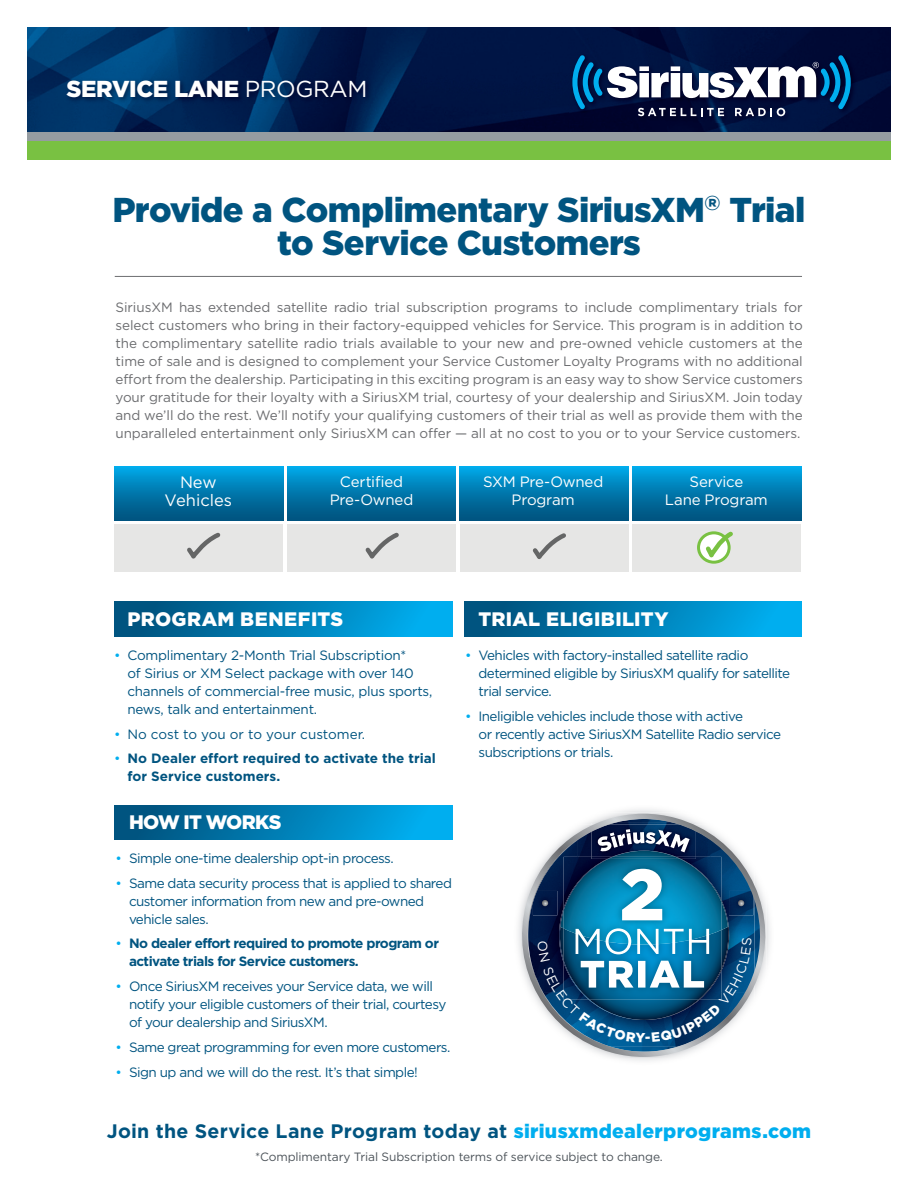
<style>
.page{position:relative;width:918px;height:1188px;background:#fff}
.page>*{position:absolute;margin:0;border:0;box-sizing:border-box;transform-origin:0 0}
.t1{font:900 34.5px/33px "Gotham";letter-spacing:-.015em;color:#005480;text-align:center}
.t2{font:900 23.1px "Gotham";letter-spacing:-.015em;color:#fff}
.t3{font:700 19.5px "Gotham";letter-spacing:.015em;color:#005480}
.t4{font:900 19.5px "Gotham";letter-spacing:.015em;color:#fff}
.t5{font:900 19.5px "Gotham";letter-spacing:-.035em;color:#fff}
.t6{font:16.5px/18px "Gotham";letter-spacing:-.005em;color:#fff;text-align:center}
.t7{font:15px/18px "Gotham";letter-spacing:-.015em;color:#fff;text-align:center}
.t8{font:13.5px/18px "Gotham";letter-spacing:-.005em;color:#6c6d70;text-align:justify}
.t9{font:13.5px/18px "Gotham";letter-spacing:-.04em;color:#005480}
.t10{font:13.5px/18px "Gotham";letter-spacing:-.02em;color:#005480}
.t11{font:700 13.5px/18px "Gotham";letter-spacing:-.04em;color:#005480}
.t12{font:700 13.5px/18px "Gotham";color:#005480}
.t13{font:13.5px "Gotham";color:#005480}
.t14{font:12px "Gotham";letter-spacing:-.01em;color:#4d545a}
.s1{font-weight:400}
.s2{color:#00aeef}
.s3{font-weight:400;color:#00aeef}
.s4{font-weight:900;color:#00aeef}
</style>
<div class="page">
<div style="left:114px;top:466px;width:169px;height:55px;background:linear-gradient(to bottom,#00a7e6,#004c77)"></div>
<div style="left:287px;top:466px;width:169px;height:55px;background:linear-gradient(to bottom,#00a7e6,#004c77)"></div>
<div style="left:460px;top:466px;width:168px;height:55px;background:linear-gradient(to bottom,#00a7e6,#004c77)"></div>
<div style="left:114px;top:524px;width:169px;height:48px;background:#e6e6e5"></div>
<div style="left:287px;top:524px;width:169px;height:48px;background:#e6e6e5"></div>
<div style="left:460px;top:524px;width:168px;height:48px;background:#e6e6e5"></div>
<div style="left:632px;top:524px;width:169px;height:48px;background:#e6e6e5"></div>
<svg style="left:187px;top:532px;width:379px;height:27px"></svg>
<svg style="left:699px;top:533px;width:30px;height:29px"></svg>
<div style="left:697px;top:531px;width:34px;height:33px;border:3px solid #79c142;border-radius:50%"></div>
<svg style="left:702px;top:531px;width:31px;height:29px"></svg>
<div style="left:632px;top:466px;width:169px;height:55px;background:linear-gradient(to bottom,#00a7e6,#004c77)"></div>
<div style="left:115px;top:602px;width:337px;height:35px;background:linear-gradient(to right,#004b75,#00b3f6)"></div>
<div style="left:464px;top:602px;width:338px;height:35px;background:linear-gradient(to right,#004b75,#00b3f5)"></div>
<hr style="left:115px;top:276px;width:687px;height:1px;background:#6c6d70">
<div style="left:115px;top:805px;width:337px;height:35px;background:linear-gradient(to right,#004b75,#00b3f5)"></div>
<svg style="left:516px;top:814px;width:256px;height:243px"></svg>
<div style="left:27px;top:140px;width:864px;height:20px;background:#79c142"></div>
<img style="left:27px;top:27px;width:864px;height:105px">
<div style="left:27px;top:132px;width:864px;height:9px;background:#959ca1"></div>
<img style="left:65px;top:78px;width:307px;height:26px">
<img style="left:570px;top:53px;width:287px;height:70px">
<svg style="left:572px;top:55px;width:279px;height:61px"></svg>
<svg style="left:538px;top:928px;width:214px;height:115px"></svg>
<h2 class="t2" style="left:67px;top:75px;width:302px">SERVICE LANE <span class="s1">PROGRAM</span></h2>
<h1 class="t1" style="left:113px;top:192px;width:694px">Provide a Complimentary SiriusXM<sup>®</sup> Trial to Service Customers</h1>
<p class="t8" style="left:116px;top:298px;width:689px">SiriusXM has extended satellite radio trial subscription programs to include complimentary trials for select customers who bring in their factory-equipped vehicles for Service. This program is in addition to the complimentary satellite radio trials available to your new and pre-owned vehicle customers at the time of sale and is designed to complement your Service Customer Loyalty Programs with no additional effort from the dealership. Participating in this exciting program is an easy way to show Service customers your gratitude for their loyalty with a SiriusXM trial, courtesy of your dealership and SiriusXM. Join today and we’ll do the rest. We’ll notify your qualifying customers of their trial as well as provide them with the unparalleled entertainment only SiriusXM can offer — all at no cost to you or to your Service customers.</p>
<p class="t6" style="left:165px;top:473px;width:69px">New<br>Vehicles</p>
<p class="t7" style="left:330px;top:473px;width:85px">Certified<br>Pre-Owned</p>
<p class="t7" style="left:483px;top:473px;width:122px">SXM Pre-Owned<br>Program</p>
<p class="t7" style="left:665px;top:473px;width:104px">Service<br>Lane Program</p>
<h3 class="t4" style="left:128px;top:607px;width:217px">PROGRAM BENEFITS</h3>
<p class="t10" style="left:128px;top:646px;width:306px;text-indent:-14px"><span class="s2">•</span> Complimentary 2-Month Trial Subscription*<br>of Sirius or XM Select package with over 140 channels of commercial-free music, plus sports, news, talk and entertainment.</p>
<p class="t13" style="left:114px;top:726px;width:253px"><span class="s2">•</span> No cost to you or to your customer.</p>
<p class="t12" style="left:128px;top:749px;width:310px;text-indent:-14px"><span class="s3">•</span> No Dealer effort required to activate the trial for Service customers.</p>
<h3 class="t5" style="left:129px;top:811px;width:154px">HOW IT WORKS</h3>
<p class="t9" style="left:116px;top:849px;width:280px"><span class="s2">•</span> Simple one-time dealership opt-in process.</p>
<p class="t9" style="left:129px;top:874px;width:324px;text-indent:-14px"><span class="s2">•</span> Same data security process that is applied to shared customer information from new and pre-owned vehicle sales.</p>
<p class="t11" style="left:129px;top:934px;width:312px;text-indent:-14px"><span class="s3">•</span> No dealer effort required to promote program or activate trials for Service customers.</p>
<p class="t9" style="left:129px;top:977px;width:319px;text-indent:-14px"><span class="s2">•</span> Once SiriusXM receives your Service data, we will notify your eligible customers of their trial, courtesy of your dealership and SiriusXM.</p>
<p class="t9" style="left:116px;top:1038px;width:336px"><span class="s2">•</span> Same great programming for even more customers.</p>
<p class="t9" style="left:116px;top:1063px;width:304px"><span class="s2">•</span> Sign up and we will do the rest. It’s that simple!</p>
<h3 class="t4" style="left:478px;top:607px;width:191px">TRIAL ELIGIBILITY</h3>
<p class="t9" style="left:478px;top:646px;width:313px;text-indent:-14px"><span class="s2">•</span> Vehicles with factory-installed satellite radio determined eligible by SiriusXM qualify for satellite trial service.</p>
<p class="t9" style="left:478px;top:707px;width:304px;text-indent:-14px"><span class="s2">•</span> Ineligible vehicles include those with active<br>or recently active SiriusXM Satellite Radio service subscriptions or trials.</p>
<h3 class="t3" style="left:107px;top:1119px;width:706px">Join the Service Lane Program today at <span class="s4">siriusxmdealerprograms.com</span></h3>
<p class="t14" style="left:255px;top:1150px;width:409px">*Complimentary Trial Subscription terms of service subject to change.</p>
</div>
